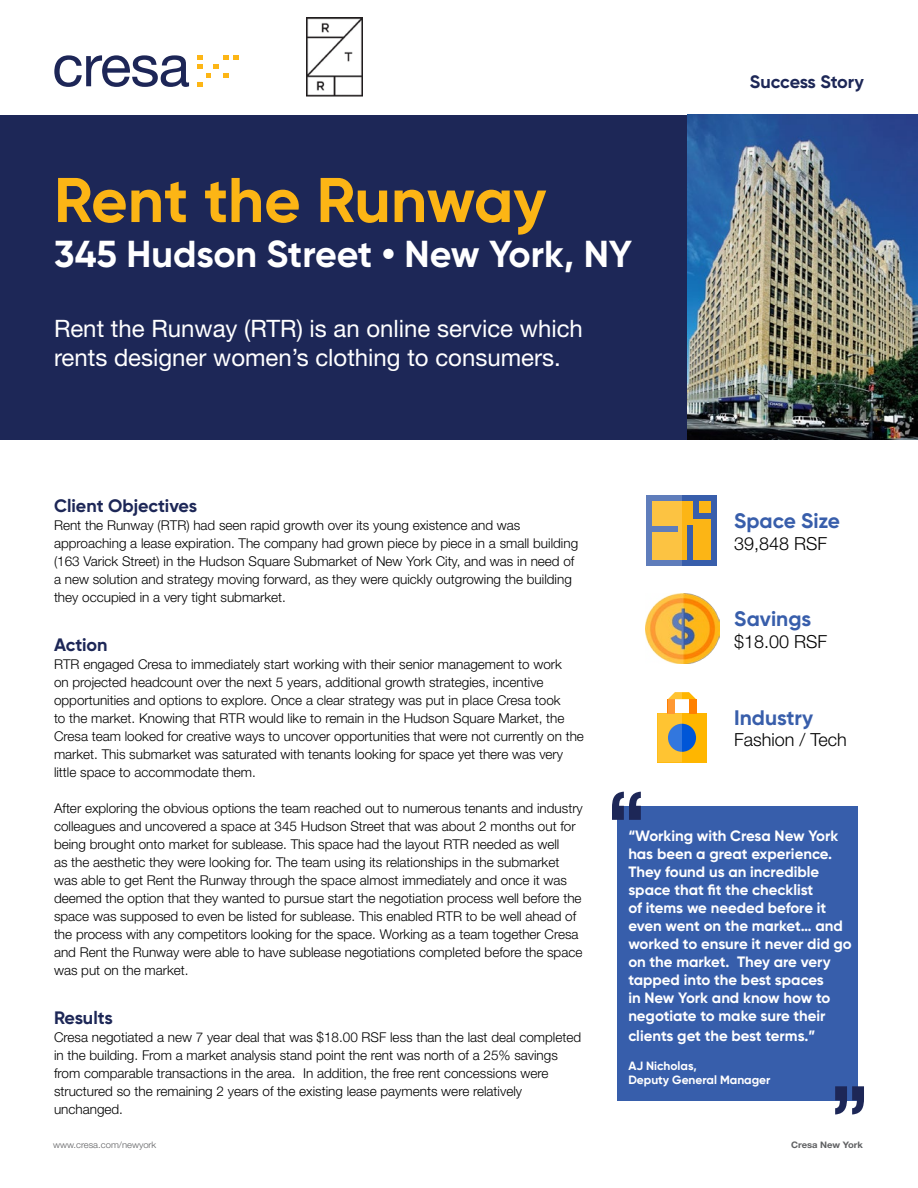
<style>
.page{position:relative;width:918px;height:1188px;background:#fff}
.page>*{position:absolute;margin:0;border:0;box-sizing:border-box;transform-origin:0 0}
.t1{font:700 63px "Gilroy";letter-spacing:-.005em;color:#fcb515}
.t2{font:700 37.5px "Gilroy";color:#fff}
.t3{font:24px/28.8px "Helvetica Neue LT Std";color:#fff}
.t4{font:700 21px "Gilroy";color:#385eab}
.t5{font:700 18px "Gilroy";letter-spacing:-.005em;color:#1d2757}
.t6{font:300 18px "Helvetica Neue LT Std";color:#000}
.t7{font:700 15px/18px "Gilroy";color:#fff}
.t8{font:300 13.5px/18px "Helvetica Neue LT Std";color:#000}
.t9{font:700 12px/14.4px "Gilroy";color:#fff}
.t10{font:300 9px "Helvetica Neue LT Std";color:#5f6062;scale:1.05 1}
.t11{font:700 9px "Helvetica Neue LT Std";color:#5f6062;scale:1.05 1}
</style>
<div class="page">
<div style="left:0;top:115px;width:918px;height:324px;background:#1d2757"></div>
<svg style="left:54px;top:55px;width:135px;height:32px"></svg>
<svg style="left:198px;top:55px;width:20px;height:32px"></svg>
<svg style="left:224px;top:55px;width:4px;height:5px"></svg>
<svg style="left:224px;top:73px;width:4px;height:5px"></svg>
<svg style="left:234px;top:55px;width:4px;height:5px"></svg>
<img style="left:306px;top:18px;width:57px;height:79px">
<img style="left:688px;top:115px;width:230px;height:324px">
<div style="left:618px;top:806px;width:240px;height:294px;background:#375eab"></div>
<svg style="left:612px;top:792px;width:29px;height:28px"></svg>
<svg style="left:835px;top:1086px;width:29px;height:28px"></svg>
<div style="left:657px;top:713px;width:50px;height:49px;background:#ffb600"></div>
<svg style="left:657px;top:692px;width:39px;height:70px"></svg>
<div style="left:646px;top:495px;width:70px;height:70px;background:#fcb515"></div>
<div style="left:646px;top:495px;width:70px;height:6px;background:#385eab"></div>
<div style="left:711px;top:495px;width:5px;height:70px;background:#385eab"></div>
<div style="left:646px;top:560px;width:70px;height:5px;background:#385eab"></div>
<div style="left:687px;top:525px;width:6px;height:41px;background:#385eab"></div>
<div style="left:693px;top:495px;width:6px;height:21px;background:#385eab"></div>
<div style="left:693px;top:513px;width:21px;height:6px;background:#385eab"></div>
<svg style="left:646px;top:495px;width:35px;height:71px;background:#c1a86f"></svg>
<img style="left:645px;top:594px;width:74px;height:70px">
<h1 class="t1" style="left:54px;top:161px;width:494px">Rent the Runway</h1>
<h2 class="t2" style="left:54px;top:230px;width:580px">345 Hudson Street • New York, NY</h2>
<h3 class="t3" style="left:54px;top:314px;width:530px">Rent the Runway (RTR) is an online service which rents designer women’s clothing to consumers.</h3>
<h3 class="t5" style="left:750px;top:70px;width:116px">Success Story</h3>
<h3 class="t5" style="left:54px;top:495px;width:145px">Client Objectives</h3>
<p class="t8" style="left:54px;top:516px;width:526px">Rent the Runway (RTR) had seen rapid growth over its young existence and was approaching a lease expiration. The company had grown piece by piece in a small building (163 Varick Street) in the Hudson Square Submarket of New York City, and was in need of a new solution and strategy moving forward, as they were quickly outgrowing the building they occupied in a very tight submarket.</p>
<h3 class="t5" style="left:54px;top:634px;width:55px">Action</h3>
<p class="t8" style="left:54px;top:655px;width:531px">RTR engaged Cresa to immediately start working with their senior management to work<br>on projected headcount over the next 5 years, additional growth strategies, incentive opportunities and options to explore. Once a clear strategy was put in place Cresa took<br>to the market. Knowing that RTR would like to remain in the Hudson Square Market, the Cresa team looked for creative ways to uncover opportunities that were not currently on the market. This submarket was saturated with tenants looking for space yet there was very little space to accommodate them.</p>
<p class="t8" style="left:54px;top:799px;width:530px">After exploring the obvious options the team reached out to numerous tenants and industry colleagues and uncovered a space at 345 Hudson Street that was about 2 months out for being brought onto market for sublease. This space had the layout RTR needed as well<br>as the aesthetic they were looking for. The team using its relationships in the submarket was able to get Rent the Runway through the space almost immediately and once it was deemed the option that they wanted to pursue start the negotiation process well before the space was supposed to even be listed for sublease. This enabled RTR to be well ahead of the process with any competitors looking for the space. Working as a team together Cresa and Rent the Runway were able to have sublease negotiations completed before the space was put on the market.</p>
<h3 class="t5" style="left:54px;top:1007px;width:60px">Results</h3>
<p class="t8" style="left:54px;top:1028px;width:529px">Cresa negotiated a new 7 year deal that was $18.00 RSF less than the last deal completed in the building. From a market analysis stand point the rent was north of a 25% savings from comparable transactions in the area. In addition, the free rent concessions were structured so the remaining 2 years of the existing lease payments were relatively unchanged.</p>
<p class="t10" style="left:53px;top:1139px;width:100px">www.cresa.com/newyork</p>
<p class="t11" style="left:791px;top:1139px;width:70px">Cresa New York</p>
<h3 class="t4" style="left:734px;top:508px;width:107px">Space Size</h3>
<h3 class="t6" style="left:734px;top:532px;width:95px">39,848 RSF</h3>
<h3 class="t4" style="left:734px;top:606px;width:79px">Savings</h3>
<h3 class="t6" style="left:734px;top:631px;width:95px">$18.00 RSF</h3>
<h3 class="t4" style="left:734px;top:704px;width:81px">Industry</h3>
<h3 class="t6" style="left:734px;top:729px;width:114px">Fashion / Tech</h3>
<p class="t7" style="left:628px;top:827px;width:225px">“Working with Cresa New York has been a great experience.<br>They found us an incredible space that fit the checklist<br>of items we needed before it even went on the market… and worked to ensure it never did go on the market. They are very tapped into the best spaces<br>in New York and know how to negotiate to make sure their</p>
<p class="t7" style="left:628px;top:1026px;width:189px">clients get the best terms.”</p>
<p class="t9" style="left:628px;top:1058px;width:144px">AJ Nicholas,<br>Deputy General Manager</p>
</div>
